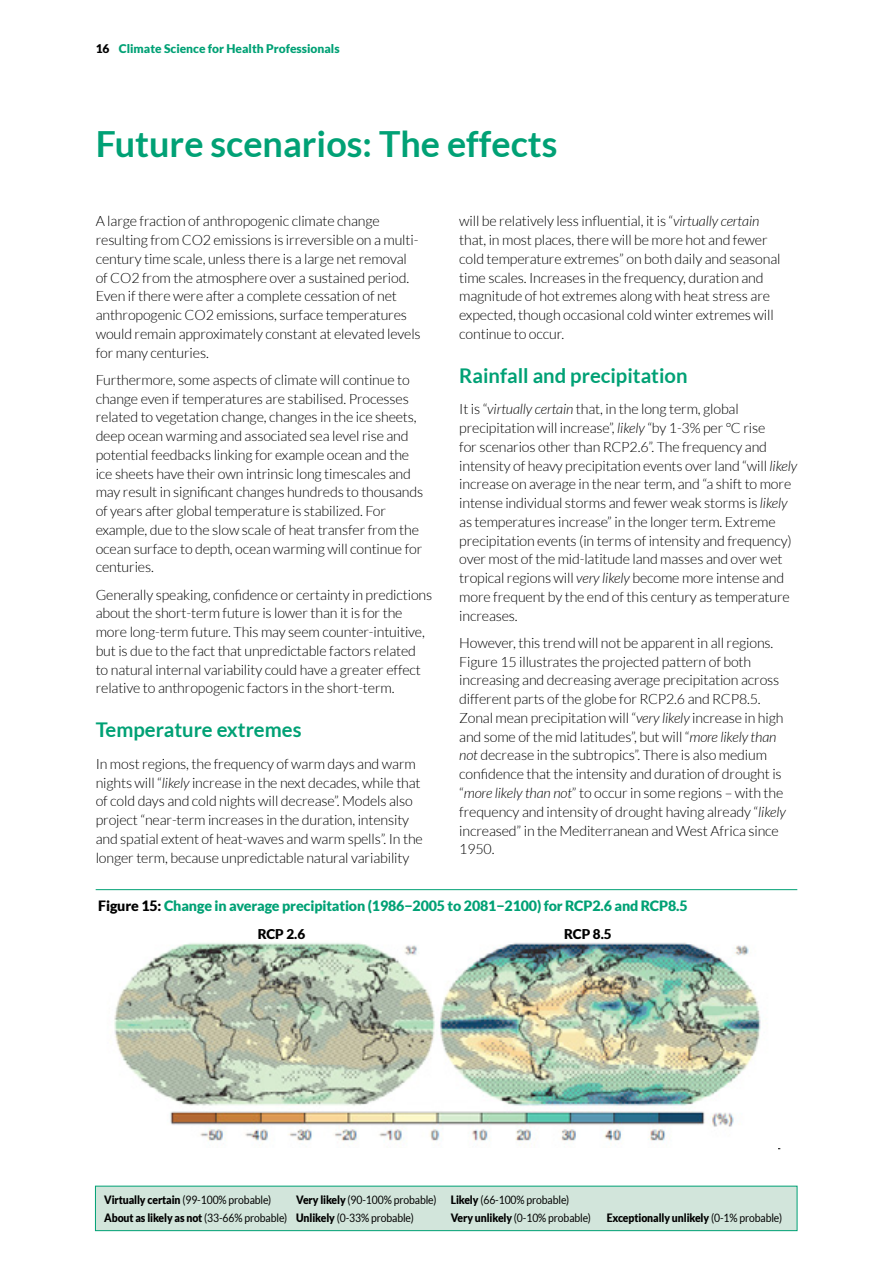
<style>
.page{position:relative;width:893px;height:1263px;background:#fff}
.page>*{position:absolute;margin:0;border:0;box-sizing:border-box;transform-origin:0 0}
.t1{font:700 36px "Lato";color:#00a175}
.t2{font:700 20.25px "Lato";color:#00a175}
.t3{font:300 14.25px/18.8px "Lato";letter-spacing:-.01em;color:#000}
.t4{font:900 14.25px "Lato";letter-spacing:-.01em;color:#00a175}
.t5{font:900 13.5px "Lato";letter-spacing:-.01em;color:#000}
.t6{font:900 12px "Lato";color:#00a175}
.t7{font:11.55px/17.5px "Lato";letter-spacing:-.01em;color:#000;scale:.9 1}
.t8{font:900 11.55px "Lato";letter-spacing:-.01em;color:#000;scale:.9 1}
.s1{color:#000}
.s2{font-style:italic}
.s3{font-weight:900}
.s4{font-weight:400}
</style>
<div class="page">
<div style="left:95px;top:1186px;width:702px;height:44px;background:#d2e5db"></div>
<div style="left:95px;top:1186px;width:702px;height:45px;border:1px solid #00a175"></div>
<hr style="left:96px;top:889px;width:701px;height:1px;background:#00a175">
<img style="left:114px;top:943px;width:647px;height:204px">
<p class="t6" style="left:96px;top:42px;width:245px"><span class="s1">16</span> Climate Science for Health Professionals</p>
<h1 class="t1" style="left:96px;top:123px;width:463px">Future scenarios: The effects</h1>
<p class="t3" style="left:96px;top:212px;width:327px">A large fraction of anthropogenic climate change resulting from CO2 emissions is irreversible on a multi&shy;century time scale, unless there is a large net removal of CO2 from the atmosphere over a sustained period.<br>Even if there were after a complete cessation of net anthropogenic CO2 emissions, surface temperatures would remain approximately constant at elevated levels for many centuries.</p>
<p class="t3" style="left:96px;top:370px;width:329px">Furthermore, some aspects of climate will continue to change even if temperatures are stabilised. Processes related to vegetation change, changes in the ice sheets, deep ocean warming and associated sea level rise and potential feedbacks linking for example ocean and the ice sheets have their own intrinsic long timescales and may result in significant changes hundreds to thousands of years after global temperature is stabilized. For example, due to the slow scale of heat transfer from the ocean surface to depth, ocean warming will continue for centuries.</p>
<p class="t3" style="left:96px;top:585px;width:338px">Generally speaking, confidence or certainty in predictions about the short-term future is lower than it is for the more long-term future. This may seem counter-intuitive, but is due to the fact that unpredictable factors related<br>to natural internal variability could have a greater effect relative to anthropogenic factors in the short-term.</p>
<h2 class="t2" style="left:96px;top:718px;width:207px">Temperature extremes</h2>
<p class="t3" style="left:96px;top:754px;width:329px">In most regions, the frequency of warm days and warm nights will “<span class="s2">likely</span> increase in the next decades, while that of cold days and cold nights will decrease”. Models also project “near-term increases in the duration, intensity and spatial extent of heat-waves and warm spells”. In the longer term, because unpredictable natural variability</p>
<p class="t3" style="left:459px;top:212px;width:323px">will be relatively less influential, it is “<span class="s2">virtually certain </span>that, in most places, there will be more hot and fewer cold temperature extremes” on both daily and seasonal time scales. Increases in the frequency, duration and magnitude of hot extremes along with heat stress are expected, though occasional cold winter extremes will continue to occur.</p>
<h2 class="t2" style="left:459px;top:364px;width:230px">Rainfall and precipitation</h2>
<p class="t3" style="left:459px;top:400px;width:340px">It is “<span class="s2">virtually certain</span> that, in the long term, global precipitation will increase”, <span class="s2">likely</span> “by 1-3% per °C rise<br>for scenarios other than RCP2.6”. The frequency and intensity of heavy precipitation events over land “will <span class="s2">likely </span>increase on average in the near term, and “a shift to more intense individual storms and fewer weak storms is <span class="s2">likely </span>as temperatures increase” in the longer term. Extreme precipitation events (in terms of intensity and frequency) over most of the mid-latitude land masses and over wet tropical regions will <span class="s2">very likely</span> become more intense and more frequent by the end of this century as temperature increases.</p>
<p class="t3" style="left:459px;top:633px;width:328px">However, this trend will not be apparent in all regions.<br>Figure 15 illustrates the projected pattern of both increasing and decreasing average precipitation across different parts of the globe for RCP2.6 and RCP8.5.<br>Zonal mean precipitation will “<span class="s2">very likely</span> increase in high and some of the mid latitudes”, but will “<span class="s2">more likely than not</span> decrease in the subtropics”. There is also medium confidence that the intensity and duration of drought is “<span class="s2">more likely than not</span>” to occur in some regions – with the frequency and intensity of drought having already “<span class="s2">likely </span>increased” in the Mediterranean and West Africa since 1950.</p>
<p class="t4" style="left:98px;top:898px;width:591px"><span class="s1">Figure 15:</span> Change in average precipitation (1986−2005 to 2081−2100) for RCP2.6 and RCP8.5</p>
<p class="t5" style="left:258px;top:926px;width:49px">RCP 2.6</p>
<p class="t5" style="left:564px;top:926px;width:49px">RCP 8.5</p>
<p class="t7" style="left:104px;top:1191px;width:187px"><span class="s3">Virtually certain</span> (99-100% probable)</p>
<p class="t7" style="left:104px;top:1191px;width:518px;text-indent:192px"><span class="s3">Very likely</span> (90-100% probable) <span class="s3">Likely</span> (66-100% probable)<br><span class="s3">About as likely as not</span> (33-66% probable) <span class="s3">Unlikely</span> (0-33% probable)</p>
<p class="t7" style="left:451px;top:1208px;width:157px"><span class="s3">Very unlikely</span> (0-10% probable)</p>
<p class="t8" style="left:607px;top:1211px;width:196px">Exceptionally unlikely <span class="s4">(0-1% probable)</span></p>
</div>
